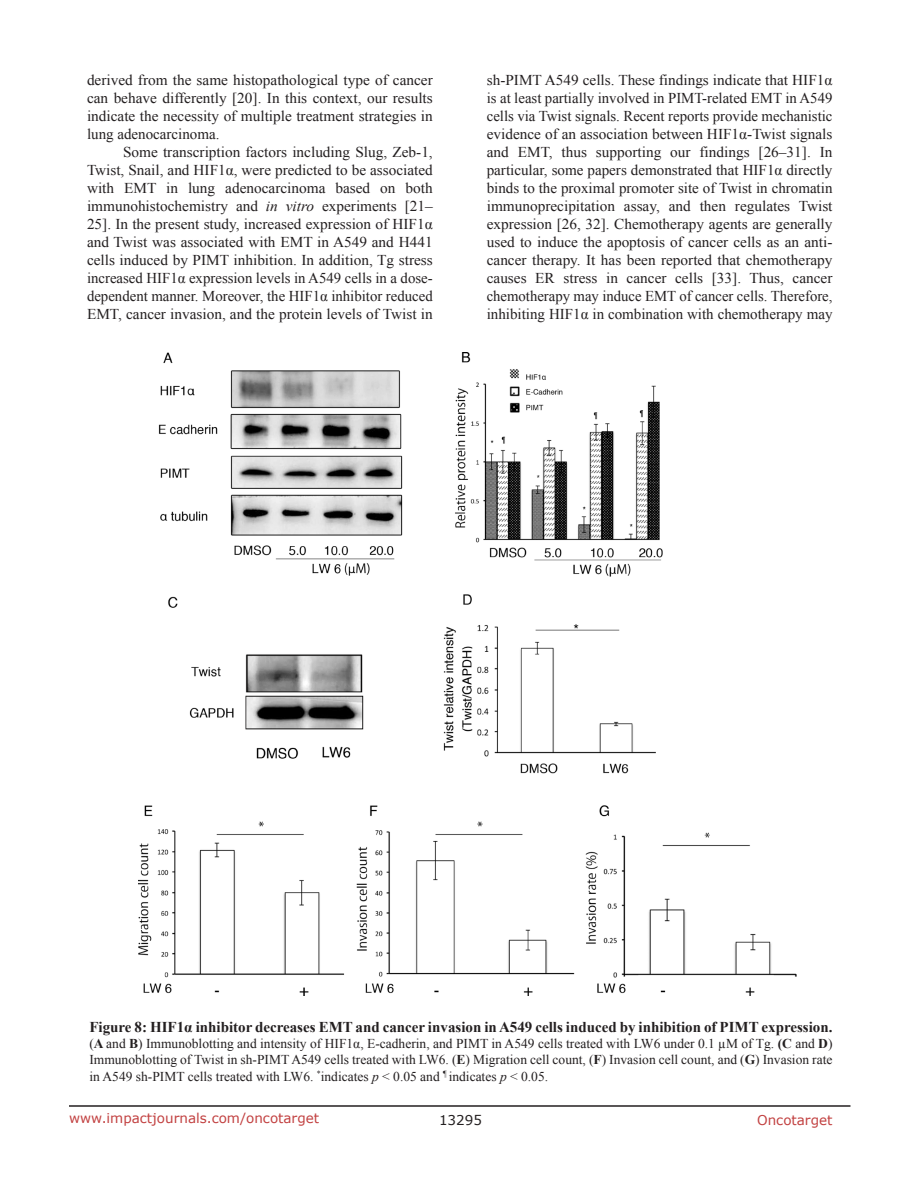
<style>
.page{position:relative;width:918px;height:1188px;background:#fff}
.page>*{position:absolute;margin:0;border:0;box-sizing:border-box;transform-origin:0 0}
.BodyText{font:15px/18px "Times New Roman";color:#231f20;text-align:justify}
.Figuretrx{font:700 15px "Times New Roman";color:#231f20}
.Figuretrx-2{font:13.5px/16.2px "Times New Roman";color:#231f20;text-align:justify}
.t1{font:13.5px "Verdana";color:#c24141}
.t2{font:13.5px "Verdana";color:#231f20}
.s1{font-style:italic}
.s2{font-weight:700}
</style>
<div class="page">
<hr style="left:69px;top:1105px;width:781px;height:2px;background:#231f20">
<img style="left:139px;top:353px;width:657px;height:643px">
<p class="BodyText" style="left:87px;top:71px;width:347px">derived from the same histopathological type of cancer can behave differently [20]. In this context, our results indicate the necessity of multiple treatment strategies in lung adenocarcinoma.</p>
<p class="BodyText" style="left:87px;top:143px;width:347px;text-indent:36px">Some transcription factors including Slug, Zeb-1, Twist, Snail, and HIF1α, were predicted to be associated with EMT in lung adenocarcinoma based on both immunohistochemistry and <span class="s1">in vitro</span> experiments [21– 25]. In the present study, increased expression of HIF1α and Twist was associated with EMT in A549 and H441 cells induced by PIMT inhibition. In addition, Tg stress increased HIF1α expression levels in A549 cells in a dose&shy;dependent manner. Moreover, the HIF1α inhibitor reduced EMT, cancer invasion, and the protein levels of Twist in</p>
<p class="BodyText" style="left:487px;top:71px;width:347px">sh-PIMT A549 cells. These findings indicate that HIF1α is at least partially involved in PIMT-related EMT in A549 cells via Twist signals. Recent reports provide mechanistic evidence of an association between HIF1α-Twist signals and EMT, thus supporting our findings [26–31]. In particular, some papers demonstrated that HIF1α directly binds to the proximal promoter site of Twist in chromatin immunoprecipitation assay, and then regulates Twist expression [26, 32]. Chemotherapy agents are generally used to induce the apoptosis of cancer cells as an anti&shy;cancer therapy. It has been reported that chemotherapy causes ER stress in cancer cells [33]. Thus, cancer chemotherapy may induce EMT of cancer cells. Therefore, inhibiting HIF1α in combination with chemotherapy may</p>
<p class="Figuretrx" style="left:89px;top:1017px;width:745px">Figure 8: HIF1α inhibitor decreases EMT and cancer invasion in A549 cells induced by inhibition of PIMT expression.</p>
<p class="Figuretrx-2" style="left:89px;top:1035px;width:745px">(<span class="s2">A</span> and <span class="s2">B</span>) Immunoblotting and intensity of HIF1α, E-cadherin, and PIMT in A549 cells treated with LW6 under 0.1 µM of Tg. <span class="s2">(C</span> and <span class="s2">D</span>)<br>Immunoblotting of Twist in sh-PIMT A549 cells treated with LW6. (<span class="s2">E</span>) Migration cell count, (<span class="s2">F</span>) Invasion cell count, and (<span class="s2">G</span>) Invasion rate in A549 sh-PIMT cells treated with LW6. <sup>*</sup>indicates <span class="s1">p</span> &lt; 0.05 and <sup>¶</sup> indicates <span class="s1">p</span> &lt; 0.05.</p>
<p class="t1" style="left:69px;top:1109px;width:252px">www.impactjournals.com/oncotarget</p>
<p class="t2" style="left:439px;top:1111px;width:44px">13295</p>
<p class="t1" style="left:757px;top:1111px;width:77px">Oncotarget</p>
</div>
